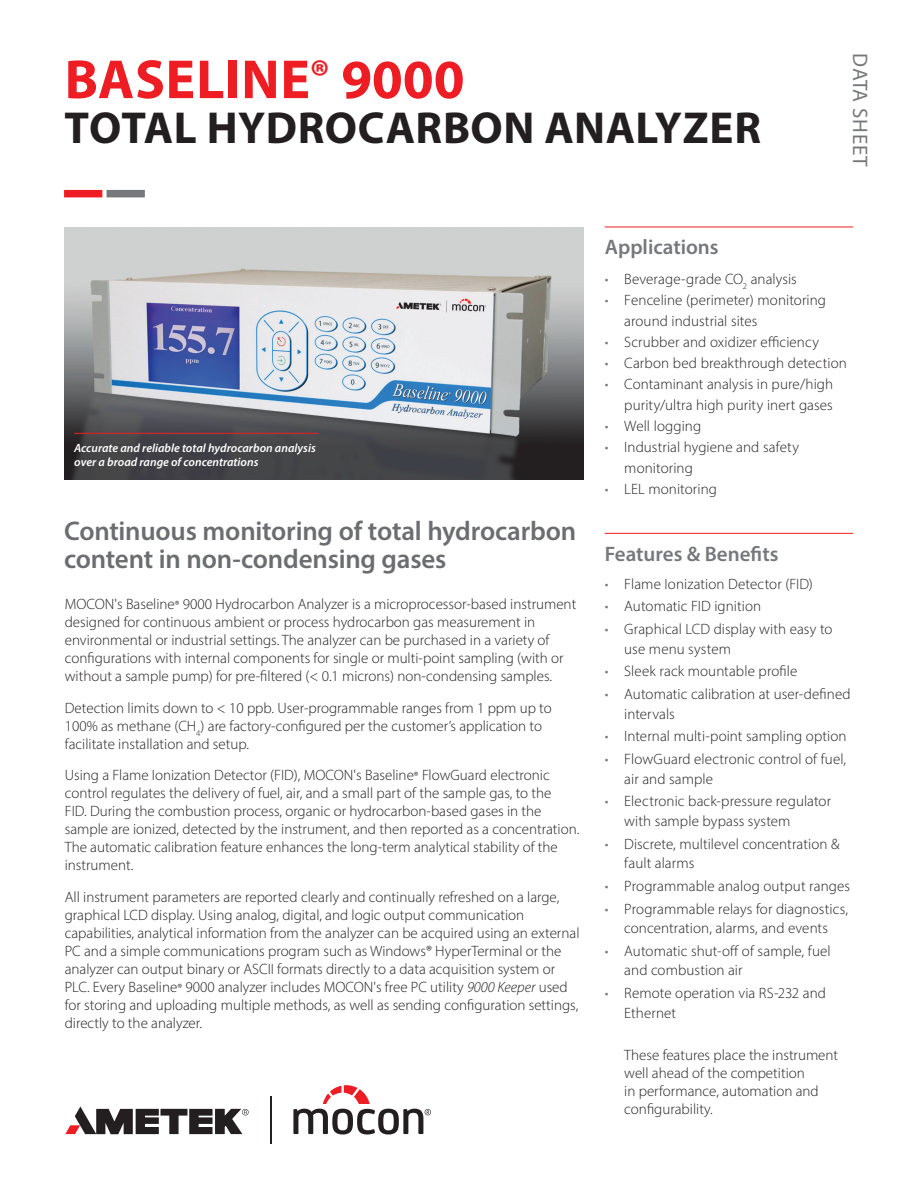
<style>
.page{position:relative;width:918px;height:1188px;background:#fff}
.page>*{position:absolute;margin:0;border:0;box-sizing:border-box;transform-origin:0 0}
.t1{font:700 55.5px "Myriad Pro";letter-spacing:.005em;color:#ee1d23}
.t2{font:700 45px "Myriad Pro";letter-spacing:.01em;color:#231f20}
.t3{font:600 27px/28.5px "Myriad Pro";letter-spacing:-.01em;color:#6c6d70}
.t4{font:600 21px "Myriad Pro";color:#76787b}
.t5{font:21px "Myriad Pro";letter-spacing:.04em;color:#76787b}
.t6{font:300 15px/18px "Myriad Pro";color:#231f20}
.t7{font:italic 600 12px/14.4px "Myriad Pro";color:#fff}
.s1{font-size:45px}
.s2{font-size:12px}
.s3{font-style:italic}
.s4{color:#76787b}
.s5{color:#7a7a7a}
</style>
<div class="page">
<hr style="left:605px;top:533px;width:248px;height:1px;background:#ee1d23">
<hr style="left:605px;top:227px;width:248px;height:1px;background:#ee1d23">
<img style="left:64px;top:228px;width:519px;height:252px">
<hr style="left:74px;top:433px;width:244px;height:1px;background:#ee1d23">
<div style="left:64px;top:190px;width:38px;height:7px;background:#ee1d23"></div>
<div style="left:107px;top:190px;width:38px;height:7px;background:#76787b"></div>
<svg style="left:293px;top:1085px;width:138px;height:50px"></svg>
<hr style="left:270px;top:1096px;width:2px;height:47px;background:#231f20">
<svg style="left:65px;top:1107px;width:184px;height:27px"></svg>
<p class="t1" style="left:65px;top:43px;width:401px">BASELINE<span class="s1">®</span> 9000</p>
<p class="t2" style="left:65px;top:99px;width:698px">TOTAL HYDROCARBON ANALYZER</p>
<p class="t5" style="left:873px;top:53px;width:115px;rotate:90deg">DATA SHEET</p>
<p class="t7" style="left:74px;top:440px;width:243px">Accurate and reliable total hydrocarbon analysis over a broad range of concentrations</p>
<p class="t3" style="left:64px;top:516px;width:514px">Continuous monitoring of total hydrocarbon content in non-condensing gases</p>
<p class="t6" style="left:65px;top:595px;width:513px">MOCON's Baseline<span class="s2">®</span> 9000 Hydrocarbon Analyzer is a microprocessor-based instrument designed for continuous ambient or process hydrocarbon gas measurement in environmental or industrial settings. The analyzer can be purchased in a variety of configurations with internal components for single or multi-point sampling (with or without a sample pump) for pre-filtered (&lt; 0.1 microns) non-condensing samples.</p>
<p class="t6" style="left:65px;top:699px;width:489px">Detection limits down to &lt; 10 ppb. User-programmable ranges from 1 ppm up to<br>100% as methane (CH<sub>4</sub>) are factory-configured per the customer’s application to facilitate installation and setup.</p>
<p class="t6" style="left:65px;top:766px;width:516px">Using a Flame Ionization Detector (FID), MOCON's Baseline<span class="s2">®</span> FlowGuard electronic control regulates the delivery of fuel, air, and a small part of the sample gas, to the<br>FID. During the combustion process, organic or hydrocarbon-based gases in the sample are ionized, detected by the instrument, and then reported as a concentration.<br>The automatic calibration feature enhances the long-term analytical stability of the instrument.</p>
<p class="t6" style="left:65px;top:888px;width:516px">All instrument parameters are reported clearly and continually refreshed on a large, graphical LCD display. Using analog, digital, and logic output communication capabilities, analytical information from the analyzer can be acquired using an external PC and a simple communications program such as Windows® HyperTerminal or the analyzer can output binary or ASCII formats directly to a data acquisition system or PLC. Every Baseline<span class="s2">®</span> 9000 analyzer includes MOCON's free PC utility <span class="s3">9000 Keeper</span> used for storing and uploading multiple methods, as well as sending configuration settings, directly to the analyzer.</p>
<p class="t4" style="left:605px;top:234px;width:115px">Applications</p>
<p class="t6" style="left:605px;top:270px;width:194px"><span class="s4">•</span> Beverage-grade CO<sub>2</sub> analysis</p>
<p class="t6" style="left:624px;top:289px;width:203px;line-height:21px;text-indent:-20px"><span class="s4">•</span> Fenceline (perimeter) monitoring around industrial sites</p>
<p class="t6" style="left:605px;top:333px;width:216px"><span class="s5">•</span> Scrubber and oxidizer efficiency</p>
<p class="t6" style="left:605px;top:354px;width:244px"><span class="s4">•</span> Carbon bed breakthrough detection</p>
<p class="t6" style="left:605px;top:373px;width:230px;line-height:21px;text-align:right"><span class="s4">•</span> Contaminant analysis in pure/high purity/ultra high purity inert gases</p>
<p class="t6" style="left:605px;top:417px;width:98px"><span class="s4">•</span> Well logging</p>
<p class="t6" style="left:624px;top:436px;width:176px;line-height:21px;text-indent:-20px"><span class="s4">•</span> Industrial hygiene and safety monitoring</p>
<p class="t6" style="left:605px;top:480px;width:114px"><span class="s4">•</span> LEL monitoring</p>
<p class="t4" style="left:605px;top:540px;width:175px">Features &amp; Benefits</p>
<p class="t6" style="left:605px;top:575px;width:210px"><span class="s4">•</span> Flame Ionization Detector (FID)</p>
<p class="t6" style="left:605px;top:597px;width:158px"><span class="s4">•</span> Automatic FID ignition</p>
<p class="t6" style="left:624px;top:619px;width:210px;line-height:19.5px;text-indent:-20px"><span class="s4">•</span> Graphical LCD display with easy to use menu system</p>
<p class="t6" style="left:605px;top:662px;width:194px"><span class="s4">•</span> Sleek rack mountable profile</p>
<p class="t6" style="left:624px;top:684px;width:228px;line-height:19.5px;text-indent:-20px"><span class="s4">•</span> Automatic calibration at user-defined intervals</p>
<p class="t6" style="left:605px;top:727px;width:243px"><span class="s4">•</span> Internal multi-point sampling option</p>
<p class="t6" style="left:624px;top:749px;width:223px;line-height:19.5px;text-indent:-20px"><span class="s4">•</span> FlowGuard electronic control of fuel, air and sample</p>
<p class="t6" style="left:624px;top:792px;width:208px;line-height:19.5px;text-indent:-20px"><span class="s4">•</span> Electronic back-pressure regulator with sample bypass system</p>
<p class="t6" style="left:624px;top:834px;width:217px;line-height:19.5px;text-indent:-20px"><span class="s4">•</span> Discrete, multilevel concentration &amp; fault alarms</p>
<p class="t6" style="left:605px;top:877px;width:247px"><span class="s4">•</span> Programmable analog output ranges</p>
<p class="t6" style="left:605px;top:899px;width:245px;line-height:19.5px;text-align:center"><span class="s4">•</span> Programmable relays for diagnostics, concentration, alarms, and events</p>
<p class="t6" style="left:624px;top:941px;width:208px;line-height:19.5px;text-indent:-20px"><span class="s4">•</span> Automatic shut-off of sample, fuel and combustion air</p>
<p class="t6" style="left:624px;top:983px;width:203px;line-height:19.5px;text-indent:-20px"><span class="s4">•</span> Remote operation via RS-232 and<br>Ethernet</p>
<p class="t6" style="left:624px;top:1046px;width:215px">These features place the instrument well ahead of the competition<br>in performance, automation and configurability.</p>
</div>
